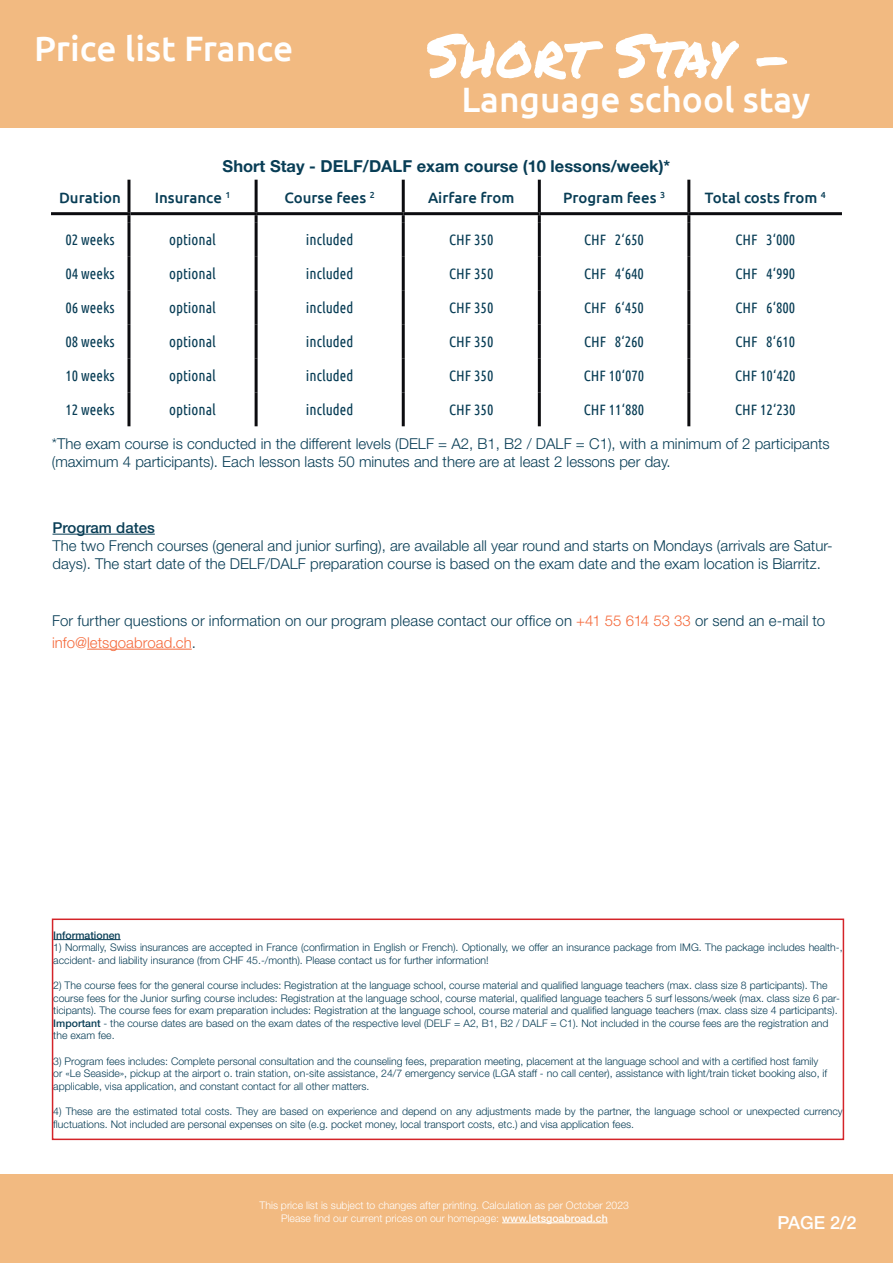
<style>
.page{position:relative;width:893px;height:1263px;background:#fff}
.page>*{position:absolute;margin:0;border:0;box-sizing:border-box;transform-origin:0 0}
.t1{font:60px "Permanent Marker";color:#fff}
.t2{font:500 35.25px "Ubuntu";color:#fff}
.t3{font:500 18px "Helvetica Neue LT Std";color:#fff}
.t4{font:700 16.5px "Helvetica Neue LT Std";color:#083d55}
.t5{font:300 15px/18px "Helvetica Neue LT Std";color:#083d55}
.t6{font:15px "Ubuntu Condensed";color:#083d55}
.t7{font:500 15px "Ubuntu";color:#083d55}
.t8{font:500 15px "Helvetica Neue LT Std";color:#083d55}
.t9{font:300 10.5px/12.6px "Helvetica Neue LT Std";color:#083d55}
.t10{font:300 10.5px/12.6px "Helvetica Neue LT Std";color:#fff;text-align:center}
.t11{font:500 10.5px "Helvetica Neue LT Std";color:#083d55}
.s1{color:#f56a3c}
.s2{font-weight:500}
</style>
<div class="page">
<div style="left:0;top:0;width:893px;height:127px;background:#f2ba81"></div>
<div style="left:0;top:1175px;width:893px;height:88px;background:#f2ba81"></div>
<hr style="left:502px;top:1222px;width:106px;height:1px;background:#fff">
<hr style="left:53px;top:534px;width:102px;height:1px;background:#083d55">
<hr style="left:53px;top:939px;width:68px;height:1px;background:#083d55">
<div style="left:52px;top:918px;width:792px;height:222px;border:2px solid #d42429"></div>
<hr style="left:87px;top:649px;width:105px;height:1px;background:#f56a3c">
<svg style="left:127px;top:215px;width:3px;height:7px"></svg>
<hr style="left:127px;top:222px;width:3px;height:34px;background:#0c0c0f">
<hr style="left:127px;top:256px;width:3px;height:34px;background:#0c0c0f">
<hr style="left:127px;top:290px;width:3px;height:34px;background:#0c0c0f">
<hr style="left:127px;top:324px;width:3px;height:34px;background:#0c0c0f">
<hr style="left:127px;top:358px;width:3px;height:34px;background:#0c0c0f">
<hr style="left:127px;top:392px;width:3px;height:34px;background:#0c0c0f">
<svg style="left:255px;top:215px;width:3px;height:7px"></svg>
<svg style="left:402px;top:215px;width:3px;height:7px"></svg>
<svg style="left:538px;top:215px;width:3px;height:7px"></svg>
<svg style="left:687px;top:215px;width:3px;height:7px"></svg>
<hr style="left:255px;top:222px;width:3px;height:34px;background:#0c0c0f">
<hr style="left:402px;top:222px;width:3px;height:34px;background:#0c0c0f">
<hr style="left:538px;top:222px;width:3px;height:34px;background:#0c0c0f">
<hr style="left:687px;top:222px;width:3px;height:34px;background:#0c0c0f">
<hr style="left:255px;top:256px;width:3px;height:34px;background:#0c0c0f">
<hr style="left:402px;top:256px;width:3px;height:34px;background:#0c0c0f">
<hr style="left:538px;top:256px;width:3px;height:34px;background:#0c0c0f">
<hr style="left:687px;top:256px;width:3px;height:34px;background:#0c0c0f">
<hr style="left:255px;top:290px;width:3px;height:34px;background:#0c0c0f">
<hr style="left:402px;top:290px;width:3px;height:34px;background:#0c0c0f">
<hr style="left:538px;top:290px;width:3px;height:34px;background:#0c0c0f">
<hr style="left:687px;top:290px;width:3px;height:34px;background:#0c0c0f">
<hr style="left:255px;top:324px;width:3px;height:34px;background:#0c0c0f">
<hr style="left:402px;top:324px;width:3px;height:34px;background:#0c0c0f">
<hr style="left:538px;top:324px;width:3px;height:34px;background:#0c0c0f">
<hr style="left:687px;top:324px;width:3px;height:34px;background:#0c0c0f">
<hr style="left:255px;top:358px;width:3px;height:34px;background:#0c0c0f">
<hr style="left:402px;top:358px;width:3px;height:34px;background:#0c0c0f">
<hr style="left:538px;top:358px;width:3px;height:34px;background:#0c0c0f">
<hr style="left:687px;top:358px;width:3px;height:34px;background:#0c0c0f">
<hr style="left:255px;top:392px;width:3px;height:34px;background:#0c0c0f">
<hr style="left:402px;top:392px;width:3px;height:34px;background:#0c0c0f">
<hr style="left:538px;top:392px;width:3px;height:34px;background:#0c0c0f">
<hr style="left:687px;top:392px;width:3px;height:34px;background:#0c0c0f">
<hr style="left:127px;top:180px;width:3px;height:32px;background:#0c0c0f">
<hr style="left:51px;top:212px;width:79px;height:3px;background:#0c0c0f">
<hr style="left:255px;top:180px;width:3px;height:32px;background:#0c0c0f">
<hr style="left:402px;top:180px;width:3px;height:32px;background:#0c0c0f">
<hr style="left:538px;top:180px;width:3px;height:32px;background:#0c0c0f">
<hr style="left:687px;top:180px;width:3px;height:32px;background:#0c0c0f">
<hr style="left:130px;top:212px;width:126px;height:3px;background:#0c0c0f">
<hr style="left:256px;top:212px;width:147px;height:3px;background:#0c0c0f">
<hr style="left:403px;top:212px;width:136px;height:3px;background:#0c0c0f">
<hr style="left:539px;top:212px;width:150px;height:3px;background:#0c0c0f">
<hr style="left:689px;top:212px;width:153px;height:3px;background:#0c0c0f">
<h2 class="t2" style="left:34px;top:27px;width:261px">Price list France</h2>
<h1 class="t1" style="left:426px;top:11px;width:366px">SHORT STAY -</h1>
<h2 class="t2" style="left:461px;top:77px;width:350px">Language school stay</h2>
<h3 class="t4" style="left:223px;top:156px;width:449px">Short Stay - DELF/DALF exam course (10 lessons/week)*</h3>
<h3 class="t7" style="left:59px;top:188px;width:63px">Duration</h3>
<h3 class="t7" style="left:155px;top:188px;width:77px">Insurance <sup>1</sup></h3>
<h3 class="t7" style="left:284px;top:188px;width:92px">Course fees <sup>2</sup></h3>
<h3 class="t7" style="left:428px;top:188px;width:88px">Airfare from</h3>
<h3 class="t7" style="left:563px;top:188px;width:103px">Program fees <sup>3</sup></h3>
<h3 class="t7" style="left:705px;top:188px;width:122px">Total costs from <sup>4</sup></h3>
<h3 class="t6" style="left:65px;top:230px;width:51px">02 weeks</h3>
<h3 class="t6" style="left:169px;top:230px;width:48px">optional</h3>
<h3 class="t6" style="left:306px;top:230px;width:49px">included</h3>
<h3 class="t6" style="left:449px;top:230px;width:46px">CHF 350</h3>
<h3 class="t6" style="left:584px;top:230px;width:61px">CHF 2‘650</h3>
<h3 class="t6" style="left:735px;top:230px;width:61px">CHF 3‘000</h3>
<h3 class="t6" style="left:65px;top:264px;width:51px">04 weeks</h3>
<h3 class="t6" style="left:169px;top:264px;width:48px">optional</h3>
<h3 class="t6" style="left:306px;top:264px;width:49px">included</h3>
<h3 class="t6" style="left:449px;top:264px;width:46px">CHF 350</h3>
<h3 class="t6" style="left:584px;top:264px;width:61px">CHF 4‘640</h3>
<h3 class="t6" style="left:735px;top:264px;width:61px">CHF 4‘990</h3>
<h3 class="t6" style="left:65px;top:298px;width:51px">06 weeks</h3>
<h3 class="t6" style="left:169px;top:298px;width:48px">optional</h3>
<h3 class="t6" style="left:306px;top:298px;width:49px">included</h3>
<h3 class="t6" style="left:449px;top:298px;width:46px">CHF 350</h3>
<h3 class="t6" style="left:584px;top:298px;width:61px">CHF 6‘450</h3>
<h3 class="t6" style="left:735px;top:298px;width:61px">CHF 6‘800</h3>
<h3 class="t6" style="left:65px;top:332px;width:51px">08 weeks</h3>
<h3 class="t6" style="left:169px;top:332px;width:48px">optional</h3>
<h3 class="t6" style="left:306px;top:332px;width:49px">included</h3>
<h3 class="t6" style="left:449px;top:332px;width:46px">CHF 350</h3>
<h3 class="t6" style="left:584px;top:332px;width:61px">CHF 8‘260</h3>
<h3 class="t6" style="left:735px;top:332px;width:61px">CHF 8‘610</h3>
<h3 class="t6" style="left:65px;top:366px;width:51px">10 weeks</h3>
<h3 class="t6" style="left:169px;top:366px;width:48px">optional</h3>
<h3 class="t6" style="left:306px;top:366px;width:49px">included</h3>
<h3 class="t6" style="left:449px;top:366px;width:46px">CHF 350</h3>
<h3 class="t6" style="left:584px;top:366px;width:62px">CHF 10‘070</h3>
<h3 class="t6" style="left:735px;top:366px;width:62px">CHF 10‘420</h3>
<h3 class="t6" style="left:65px;top:400px;width:51px">12 weeks</h3>
<h3 class="t6" style="left:169px;top:400px;width:48px">optional</h3>
<h3 class="t6" style="left:306px;top:400px;width:49px">included</h3>
<h3 class="t6" style="left:449px;top:400px;width:46px">CHF 350</h3>
<h3 class="t6" style="left:584px;top:400px;width:62px">CHF 11‘880</h3>
<h3 class="t6" style="left:735px;top:400px;width:62px">CHF 12‘230</h3>
<h3 class="t5" style="left:52px;top:435px;width:779px">*The exam course is conducted in the different levels (DELF = A2, B1, B2 / DALF = C1), with a minimum of 2 participants (maximum 4 participants). Each lesson lasts 50 minutes and there are at least 2 lessons per day.</h3>
<h3 class="t8" style="left:53px;top:518px;width:104px">Program dates</h3>
<p class="t5" style="left:53px;top:536px;width:782px">The two French courses (general and junior surfing), are available all year round and starts on Mondays (arrivals are Satur&shy;days). The start date of the DELF/DALF preparation course is based on the exam date and the exam location is Biarritz.</p>
<h3 class="t5" style="left:52px;top:610px;width:774px;line-height:21.6px">For further questions or information on our program please contact our office on <span class="s1">+41 55 614 53 33</span> or send an e-mail to <span class="s1">info@letsgoabroad.ch</span>.</h3>
<p class="t11" style="left:53px;top:928px;width:69px">Informationen</p>
<p class="t9" style="left:53px;top:941px;width:791px">1) Normally, Swiss insurances are accepted in France (confirmation in English or French). Optionally, we offer an insurance package from IMG. The package includes health-, accident- and liability insurance (from CHF 45.-/month). Please contact us for further information!</p>
<p class="t9" style="left:53px;top:979px;width:788px">2) The course fees for the general course includes: Registration at the language school, course material and qualified language teachers (max. class size 8 participants). The course fees for the Junior surfing course includes: Registration at the language school, course material, qualified language teachers 5 surf lessons/week (max. class size 6 par&shy;ticipants). The course fees for exam preparation includes: Registration at the language school, course material and qualified language teachers (max. class size 4 participants).<br><span class="s2">Important</span> - the course dates are based on the exam dates of the respective level (DELF = A2, B1, B2 / DALF = C1). Not included in the course fees are the registration and the exam fee.</p>
<p class="t9" style="left:53px;top:1054px;width:775px">3) Program fees includes: Complete personal consultation and the counseling fees, preparation meeting, placement at the language school and with a certified host family or «Le Seaside», pickup at the airport o. train station, on-site assistance, 24/7 emergency service (LGA staff - no call center), assistance with light/train ticket booking also, if applicable, visa application, and constant contact for all other matters.</p>
<p class="t9" style="left:53px;top:1105px;width:791px">4) These are the estimated total costs. They are based on experience and depend on any adjustments made by the partner, the language school or unexpected currency fluctuations. Not included are personal expenses on site (e.g. pocket money, local transport costs, etc.) and visa application fees.</p>
<p class="t10" style="left:260px;top:1199px;width:371px">This price list is subject to changes after printing. Calculation as per October 2023<br>Please find our current prices on our homepage: <span class="s2">www.letsgoabroad.ch</span></p>
<h3 class="t3" style="left:778px;top:1212px;width:81px">PAGE 2/2</h3>
</div>
